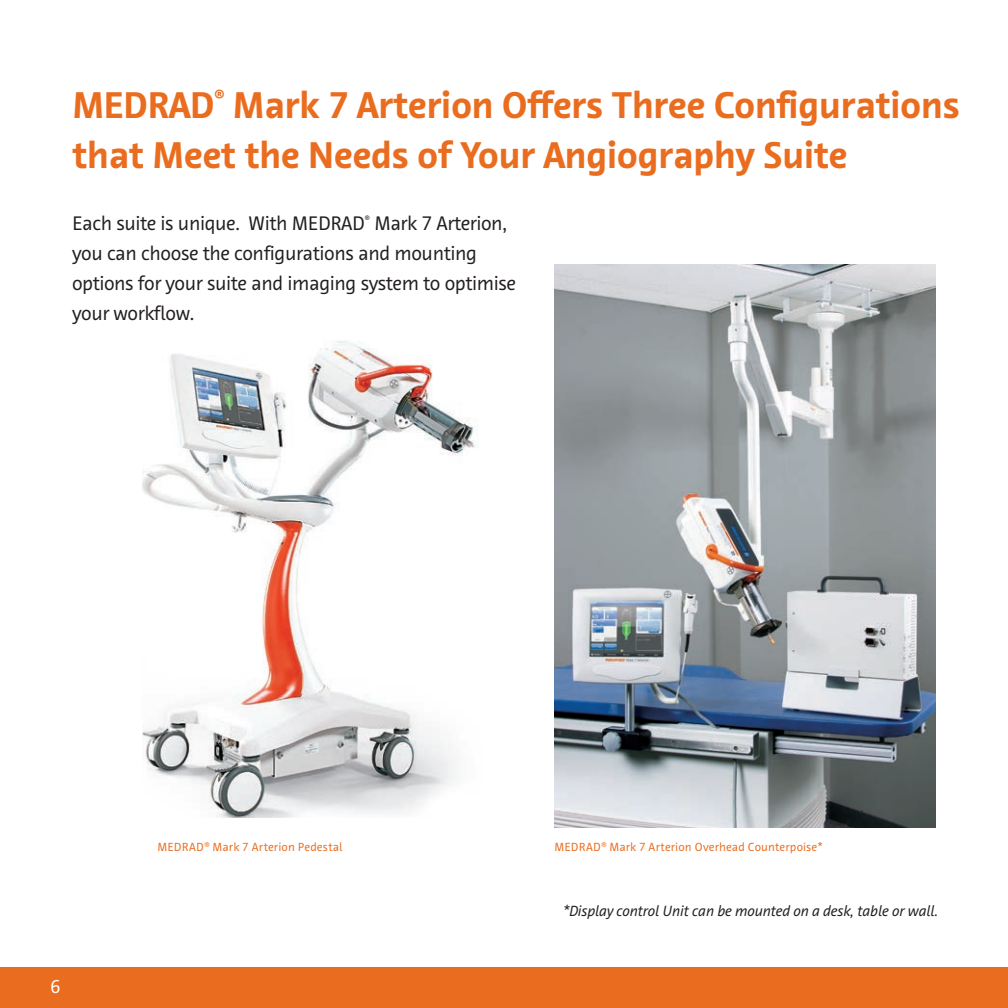
<style>
.page{position:relative;width:1008px;height:1008px;background:#fff}
.page>*{position:absolute;margin:0;border:0;box-sizing:border-box;transform-origin:0 0}
.t1{font:700 38px/50px "Bayer Sans";letter-spacing:-.02em;color:#ea6d1f}
.t2{font:20px/30px "Bayer Sans";letter-spacing:-.02em;color:#231f20}
.t3{font:19px "Bayer Sans";color:#fff}
.t4{font:italic 15px "Bayer Sans";letter-spacing:-.01em;color:#231f20}
._7_11_Pt_-_SAL_Table{font:12px "Bayer Sans";letter-spacing:.015em;color:#ea6d1f}
</style>
<div class="page">
<img style="left:554px;top:264px;width:382px;height:564px">
<img style="left:142px;top:340px;width:336px;height:478px">
<div style="left:0;top:968px;width:1008px;height:40px;background:#ea6d1f"></div>
<p class="t1" style="left:72px;top:80px;width:890px">MEDRAD<sup>®</sup> Mark 7 Arterion Offers Three Configurations that Meet the Needs of Your Angiography Suite</p>
<p class="t2" style="left:72px;top:209px;width:445px">Each suite is unique. With MEDRAD<sup>®</sup> Mark 7 Arterion, you can choose the configurations and mounting options for your suite and imaging system to optimise your workflow.</p>
<p class="t3" style="left:50px;top:975px;width:12px">6</p>
<p class="_7_11_Pt_-_SAL_Table" style="left:158px;top:839px;width:187px">MEDRAD® Mark 7 Arterion Pedestal</p>
<p class="_7_11_Pt_-_SAL_Table" style="left:554px;top:839px;width:270px">MEDRAD® Mark 7 Arterion Overhead Counterpoise*</p>
<p class="t4" style="left:563px;top:902px;width:377px">*Display control Unit can be mounted on a desk, table or wall.</p>
</div>
